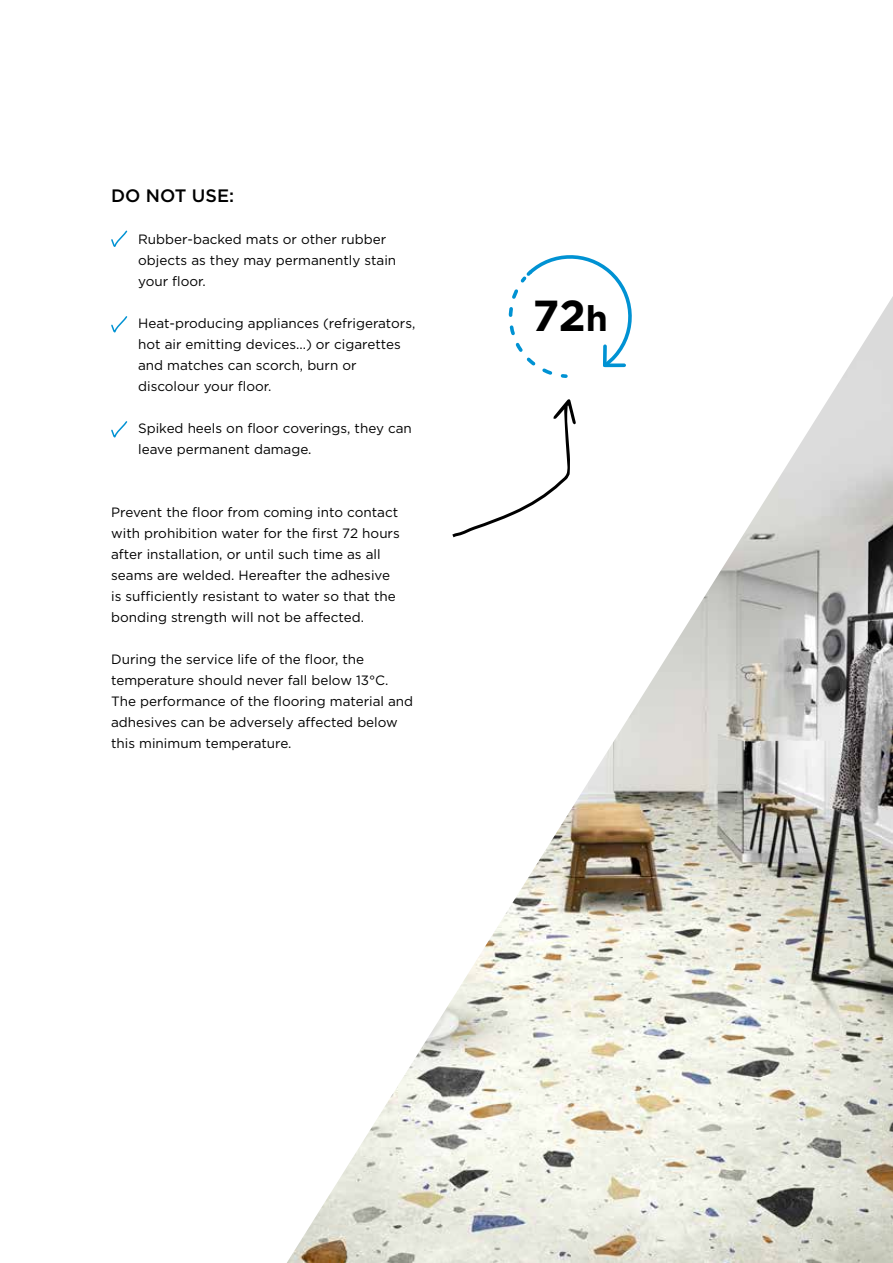
<style>
.page{position:relative;width:893px;height:1263px;background:#fff}
.page>*{position:absolute;margin:0;border:0;box-sizing:border-box;transform-origin:0 0}
.t1{font:700 43.35px "Gotham";color:#000}
.t2{font:500 18px "Gotham";color:#000}
.t3{font:13.5px/21px "Gotham";color:#000}
.s1{font-size:35.55px}
</style>
<div class="page">
<svg style="left:111px;top:230px;width:17px;height:17px"></svg>
<svg style="left:111px;top:316px;width:17px;height:17px"></svg>
<svg style="left:111px;top:421px;width:17px;height:17px"></svg>
<svg style="left:512px;top:255px;width:117px;height:41px"></svg>
<img style="left:287px;top:296px;width:606px;height:967px">
<h2 class="t2" style="left:111px;top:184px;width:124px">DO NOT USE:</h2>
<p class="t3" style="left:138px;top:228px;width:260px">Rubber-backed mats or other rubber objects as they may permanently stain your floor.</p>
<p class="t3" style="left:138px;top:312px;width:279px">Heat-producing appliances (refrigerators, hot air emitting devices...) or cigarettes and matches can scorch, burn or discolour your floor.</p>
<p class="t3" style="left:138px;top:417px;width:275px">Spiked heels on floor coverings, they can leave permanent damage.</p>
<p class="t3" style="left:111px;top:501px;width:290px">Prevent the floor from coming into contact with prohibition water for the first 72 hours after installation, or until such time as all seams are welded. Hereafter the adhesive is sufficiently resistant to water so that the bonding strength will not be affected.</p>
<p class="t3" style="left:111px;top:649px;width:304px">During the service life of the floor, the temperature should never fall below 13°C.<br>The performance of the flooring material and adhesives can be adversely affected below this minimum temperature.</p>
<h1 class="t1" style="left:533px;top:291px;width:77px">72<span class="s1">h</span></h1>
</div>
